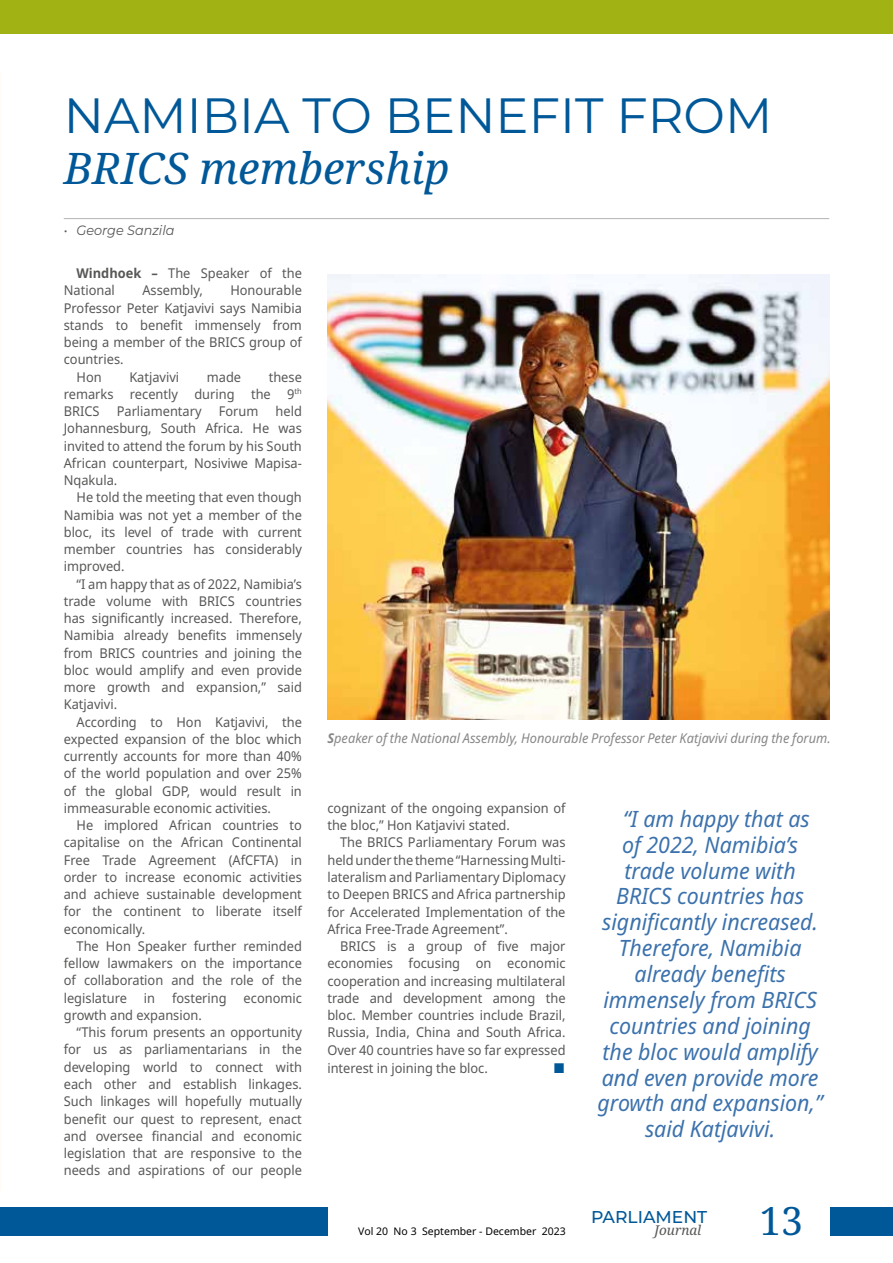
<style>
.page{position:relative;width:893px;height:1263px;background:#fff}
.page>*{position:absolute;margin:0;border:0;box-sizing:border-box;transform-origin:0 0}
.t1{font:49.5px "Montserrat";color:#005898}
.t2{font:italic 43.5px "Noto Serif";color:#005898}
.t3{font:39px "Noto Serif";color:#005898}
.t4{font:italic 22.5px/25.8px "Noto Sans";color:#3b71ac;text-align:center;scale:.95 1}
.t5{font:500 17.1px "Montserrat";color:#005898}
.t6{font:13.5px/17.2px "Noto Sans";color:#575756;text-align:justify;scale:.95 1}
.t7{font:italic 13.5px "Noto Sans";color:#878787;scale:.95 1}
.t8{font:italic 13.5px "Montserrat";color:#575756;scale:.95 1}
.t9{font:italic 13.5px "Noto Serif";color:#575756}
.t10{font:10.5px "Noto Sans";color:#000}
.s1{font-weight:700}
</style>
<div class="page">
<div style="left:831px;top:1206px;width:62px;height:29px;background:#005898"></div>
<div style="left:0;top:1206px;width:327px;height:29px;background:#005898"></div>
<div style="left:0;top:0;width:893px;height:34px;background:#a1b314"></div>
<hr style="left:64px;top:218px;width:765px;height:1px;background:#b3b2b2">
<img style="left:327px;top:274px;width:502px;height:446px">
<h1 class="t1" style="left:64px;top:81px;width:710px">NAMIBIA TO BENEFIT FROM</h1>
<h2 class="t2" style="left:64px;top:138px;width:387px">BRICS membership</h2>
<p class="t8" style="left:64px;top:221px;width:118px">• George Sanzila</p>
<p class="t6" style="left:64px;top:265px;width:252px;text-indent:13px"><span class="s1">Windhoek –</span> The Speaker of the<br>National</p>
<p class="t6" style="left:142px;top:282px;width:65px">Assembly,</p>
<p class="t6" style="left:230px;top:282px;width:77px">Honourable</p>
<p class="t6" style="left:64px;top:299px;width:252px">Professor Peter Katjavivi says Namibia</p>
<p class="t6" style="left:64px;top:316px;width:252px">stands to benefit immensely from</p>
<p class="t6" style="left:64px;top:334px;width:252px">being a member of the BRICS group of</p>
<p class="t6" style="left:64px;top:351px;width:64px">countries.</p>
<p class="t6" style="left:77px;top:368px;width:28px">Hon</p>
<p class="t6" style="left:129px;top:368px;width:54px">Katjavivi</p>
<p class="t6" style="left:207px;top:368px;width:38px">made</p>
<p class="t6" style="left:64px;top:368px;width:252px;text-indent:205px">these remarks recently during the 9<sup>th </sup>BRICS</p>
<p class="t6" style="left:64px;top:403px;width:252px;text-indent:212px">held Johannesburg, South Africa. He was invited to attend the forum by his South African counterpart, Nosiviwe Mapisa-Nqakula.</p>
<p class="t6" style="left:64px;top:489px;width:252px;text-indent:13px">He told the meeting that even though Namibia was not yet a member of the bloc, its level of trade with current member countries has considerably improved.</p>
<p class="t6" style="left:64px;top:575px;width:252px;text-indent:13px">“I am happy that as of 2022, Namibia’s trade volume with BRICS countries has significantly increased. Therefore, Namibia already benefits immensely from BRICS countries and joining the bloc would amplify and even provide more growth and expansion,” said Katjavivi.</p>
<p class="t6" style="left:64px;top:713px;width:252px;text-indent:13px">According to Hon Katjavivi, the expected expansion of the bloc which currently accounts for more than 40% of the world population and over 25% of the global GDP, would result in immeasurable economic activities.</p>
<p class="t6" style="left:64px;top:817px;width:252px;text-indent:13px">He implored African countries to capitalise on the African Continental Free Trade Agreement (AfCFTA) in order to increase economic activities and achieve sustainable development for the continent to liberate itself economically.</p>
<p class="t6" style="left:64px;top:938px;width:252px;text-indent:13px">The Hon Speaker further reminded fellow lawmakers on the importance of collaboration and the role of the legislature</p>
<p class="t6" style="left:117px;top:403px;width:91px">Parliamentary</p>
<p class="t6" style="left:219px;top:403px;width:43px">Forum</p>
<p class="t7" style="left:327px;top:728px;width:531px"><span class="s1">S</span>peaker of the National Assembly, Honourable Professor Peter Katjavivi during the forum.</p>
<p class="t6" style="left:327px;top:800px;width:252px">cognizant of the ongoing expansion of the bloc,” Hon Katjavivi stated.</p>
<p class="t6" style="left:327px;top:834px;width:252px;text-indent:13px">The BRICS Parliamentary Forum was held under the theme “Harnessing Multi&shy;lateralism and Parliamentary Diplomacy to Deepen BRICS and Africa partnership for Accelerated Implementation of the Africa Free-Trade Agreement”.</p>
<p class="t6" style="left:327px;top:938px;width:252px;text-indent:13px">BRICS is a group of five major economies focusing on economic cooperation and increasing multilateral trade and development among the bloc. Member countries include Brazil, Russia, India, China and South Africa.<br>Over 40 countries have so far expressed interest in joining the bloc.</p>
<p class="t4" style="left:598px;top:806px;width:239px">“I am happy that as<br>of 2022, Namibia’s trade volume with<br>BRICS countries has significantly increased.<br>Therefore, Namibia already benefits immensely from BRICS countries and joining the bloc would amplify and even provide more growth and expansion,” said Katjavivi.</p>
<p class="t6" style="left:144px;top:989px;width:13px">in</p>
<p class="t6" style="left:172px;top:989px;width:59px">fostering</p>
<p class="t6" style="left:244px;top:989px;width:63px">economic</p>
<p class="t6" style="left:64px;top:1007px;width:147px">growth and expansion.</p>
<p class="t6" style="left:77px;top:1024px;width:239px">“This forum presents an opportunity</p>
<p class="t6" style="left:64px;top:1041px;width:252px">for us as parliamentarians in the</p>
<p class="t6" style="left:64px;top:1058px;width:252px">developing world to connect with</p>
<p class="t6" style="left:64px;top:1076px;width:252px">each other and establish linkages.</p>
<p class="t6" style="left:64px;top:1093px;width:252px">Such linkages will hopefully mutually</p>
<p class="t6" style="left:64px;top:1110px;width:252px">benefit our quest to represent, enact</p>
<p class="t6" style="left:64px;top:1127px;width:252px">and oversee financial and economic</p>
<p class="t6" style="left:64px;top:1145px;width:252px">legislation that are responsive to the</p>
<p class="t6" style="left:64px;top:1162px;width:252px">needs and aspirations of our people</p>
<p class="t10" style="left:358px;top:1225px;width:209px">Vol 20 No 3 September - December 2023</p>
<p class="t5" style="left:591px;top:1205px;width:118px">PARLIAMENT</p>
<p class="t9" style="left:654px;top:1221px;width:49px">Journal</p>
<h3 class="t3" style="left:759px;top:1194px;width:45px">13</h3>
</div>
